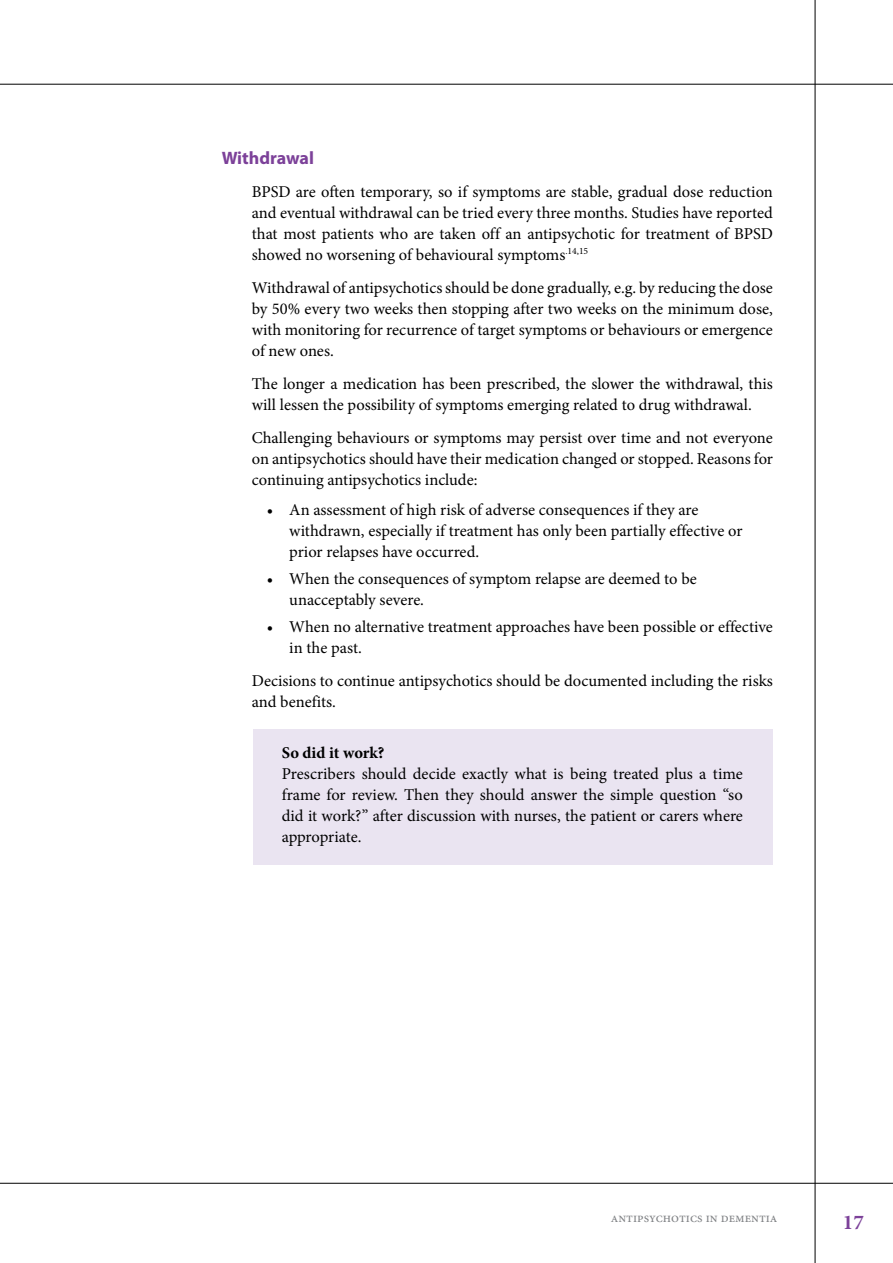
<style>
.page{position:relative;width:893px;height:1263px;background:#fff}
.page>*{position:absolute;margin:0;border:0;box-sizing:border-box;transform-origin:0 0}
.t1{font:700 21px "Minion Pro";color:#7c4199}
.t2{font:700 18px "Myriad Pro";color:#7c4199}
.t3{font:16.5px/21px "Minion Pro";color:#000}
.t4{font:700 16.5px "Minion Pro";color:#000}
.t5{font:13.5px "Minion Pro";color:#808285}
</style>
<div class="page">
<hr style="left:0;top:1183px;width:893px;height:1px;background:#000">
<hr style="left:0;top:84px;width:893px;height:1px;background:#000">
<hr style="left:815px;top:0;width:1px;height:1263px;background:#000">
<div style="left:254px;top:729px;width:519px;height:135px;background:#eae4f1"></div>
<p class="t2" style="left:222px;top:146px;width:94px">Withdrawal</p>
<p class="t3" style="left:252px;top:181px;width:523px;text-align:justify">BPSD are often temporary, so if symptoms are stable, gradual dose reduction and eventual withdrawal can be tried every three months. Studies have reported that most patients who are taken off an antipsychotic for treatment of BPSD showed no worsening of behavioural symptoms<sup>.14,15</sup></p>
<p class="t3" style="left:252px;top:277px;width:523px;text-align:justify">Withdrawal of antipsychotics should be done gradually, e.g. by reducing the dose by 50% every two weeks then stopping after two weeks on the minimum dose, with monitoring for recurrence of target symptoms or behaviours or emergence of new ones.</p>
<p class="t3" style="left:252px;top:373px;width:523px">The longer a medication has been prescribed, the slower the withdrawal, this will lessen the possibility of symptoms emerging related to drug withdrawal.</p>
<p class="t3" style="left:252px;top:427px;width:523px;text-align:justify">Challenging behaviours or symptoms may persist over time and not everyone on antipsychotics should have their medication changed or stopped. Reasons for continuing antipsychotics include:</p>
<p class="t3" style="left:289px;top:499px;width:455px;text-indent:-23px">• An assessment of high risk of adverse consequences if they are withdrawn, especially if treatment has only been partially effective or prior relapses have occurred.</p>
<p class="t3" style="left:289px;top:568px;width:409px;text-indent:-23px">• When the consequences of symptom relapse are deemed to be unacceptably severe.</p>
<p class="t3" style="left:289px;top:616px;width:485px;text-indent:-23px">• When no alternative treatment approaches have been possible or effective in the past.</p>
<p class="t3" style="left:252px;top:670px;width:523px">Decisions to continue antipsychotics should be documented including the risks and benefits.</p>
<p class="t4" style="left:282px;top:741px;width:104px">So did it work?</p>
<p class="t3" style="left:282px;top:763px;width:463px;text-align:justify">Prescribers should decide exactly what is being treated plus a time frame for review. Then they should answer the simple question “so did it work?” after discussion with nurses, the patient or carers where appropriate.</p>
<p class="t5" style="left:611px;top:1209px;width:168px">antipsychotics in dementia</p>
<p class="t1" style="left:843px;top:1208px;width:22px">17</p>
</div>
